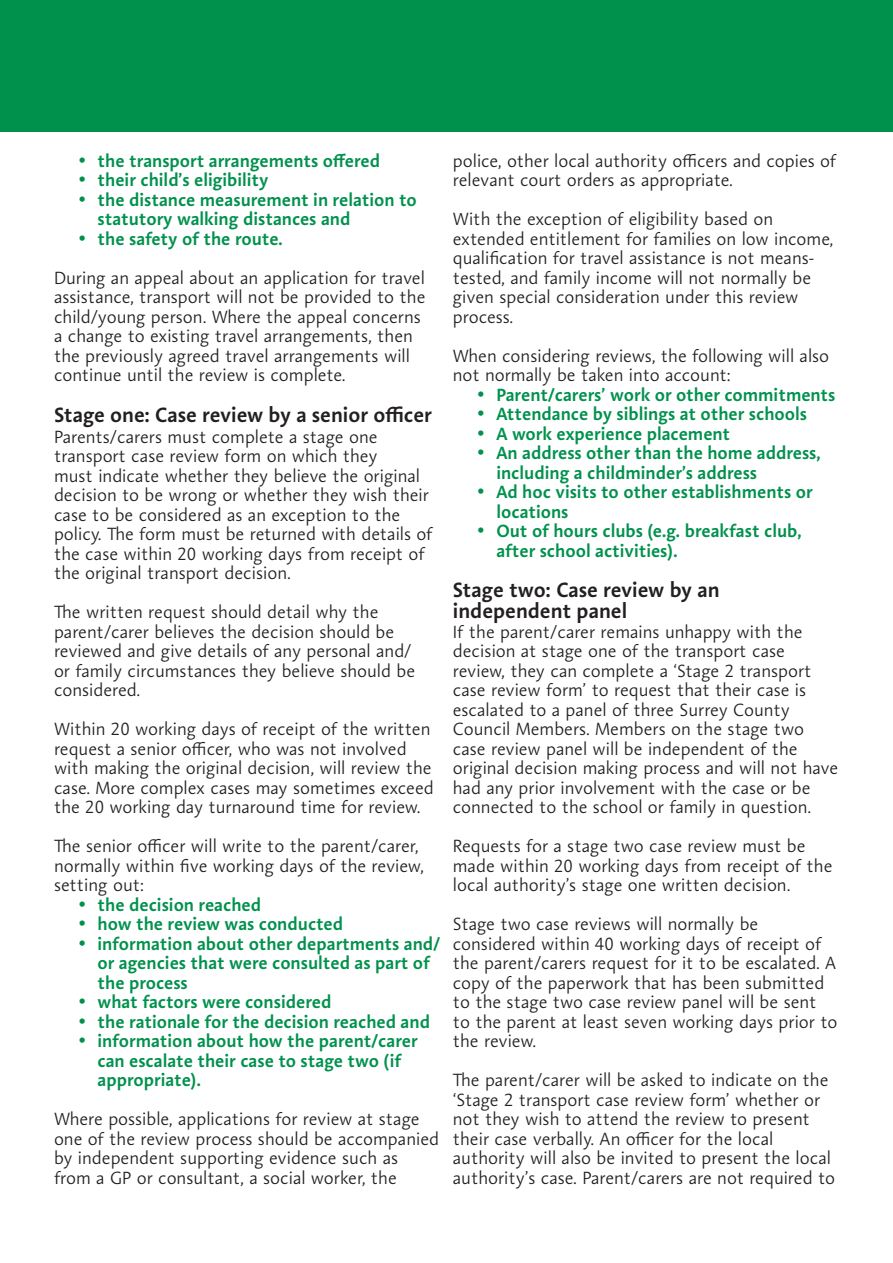
<style>
.page{position:relative;width:893px;height:1263px;background:#fff}
.page>*{position:absolute;margin:0;border:0;box-sizing:border-box;transform-origin:0 0}
.Default{font:600 21px/21px "Aroma No 2 LT Pro";color:#231f20}
.Body_Text_3{font:300 18px/19.5px "Aroma No 2 LT Pro";color:#231f20}
.Default-2{font:300 18px/19.5px "Aroma No 2 LT Pro";color:#231f20}
.t1{font:600 18px/19.5px "Aroma No 2 LT Pro";color:#00914d}
</style>
<div class="page">
<div style="left:0;top:0;width:893px;height:132px;background:#00914d"></div>
<p class="t1" style="left:78px;top:150px;width:304px">• the transport arrangements offered</p>
<p class="t1" style="left:78px;top:170px;width:192px">• their child’s eligibility</p>
<p class="t1" style="left:98px;top:189px;width:321px;text-indent:-20px">• the distance measurement in relation to statutory walking distances and</p>
<p class="t1" style="left:78px;top:228px;width:206px">• the safety of the route.</p>
<p class="Body_Text_3" style="left:54px;top:268px;width:373px">During an appeal about an application for travel assistance, transport will not be provided to the child/young person. Where the appeal concerns a change to existing travel arrangements, then the previously agreed travel arrangements will continue until the review is complete.</p>
<p class="Default" style="left:54px;top:403px;width:379px">Stage one: Case review by a senior officer</p>
<p class="Body_Text_3" style="left:54px;top:427px;width:380px">Parents/carers must complete a stage one transport case review form on which they<br>must indicate whether they believe the original decision to be wrong or whether they wish their case to be considered as an exception to the policy. The form must be returned with details of the case within 20 working days from receipt of the original transport decision.</p>
<p class="Default-2" style="left:54px;top:602px;width:363px">The written request should detail why the parent/carer believes the decision should be reviewed and give details of any personal and/ or family circumstances they believe should be considered.</p>
<p class="Body_Text_3" style="left:54px;top:719px;width:381px">Within 20 working days of receipt of the written request a senior officer, who was not involved with making the original decision, will review the case. More complex cases may sometimes exceed the 20 working day turnaround time for review.</p>
<p class="Default-2" style="left:54px;top:836px;width:371px">The senior officer will write to the parent/carer, normally within five working days of the review, setting out:</p>
<p class="t1" style="left:78px;top:894px;width:185px">• the decision reached</p>
<p class="t1" style="left:78px;top:914px;width:267px">• how the review was conducted</p>
<p class="t1" style="left:98px;top:933px;width:344px;text-indent:-20px">• information about other departments and/ or agencies that were consulted as part of the process</p>
<p class="t1" style="left:78px;top:992px;width:255px">• what factors were considered</p>
<p class="t1" style="left:78px;top:1011px;width:353px">• the rationale for the decision reached and</p>
<p class="t1" style="left:98px;top:1031px;width:322px;text-indent:-20px">• information about how the parent/carer can escalate their case to stage two (if appropriate).</p>
<p class="Body_Text_3" style="left:54px;top:1109px;width:387px">Where possible, applications for review at stage one of the review process should be accompanied by independent supporting evidence such as from a GP or consultant, a social worker, the</p>
<p class="Body_Text_3" style="left:453px;top:151px;width:385px">police, other local authority officers and copies of relevant court orders as appropriate.</p>
<p class="Body_Text_3" style="left:453px;top:209px;width:382px">With the exception of eligibility based on extended entitlement for families on low income, qualification for travel assistance is not means&shy;tested, and family income will not normally be given special consideration under this review process.</p>
<p class="Body_Text_3" style="left:453px;top:346px;width:378px">When considering reviews, the following will also not normally be taken into account:</p>
<p class="t1" style="left:477px;top:384px;width:360px">• Parent/carers’ work or other commitments</p>
<p class="t1" style="left:477px;top:404px;width:332px">• Attendance by siblings at other schools</p>
<p class="t1" style="left:477px;top:423px;width:255px">• A work experience placement</p>
<p class="t1" style="left:496px;top:443px;width:326px;text-indent:-20px">• An address other than the home address, including a childminder’s address</p>
<p class="t1" style="left:496px;top:482px;width:318px;text-indent:-20px">• Ad hoc visits to other establishments or locations</p>
<p class="t1" style="left:496px;top:521px;width:307px;text-indent:-20px">• Out of hours clubs (e.g. breakfast club, after school activities).</p>
<p class="Default" style="left:453px;top:579px;width:268px">Stage two: Case review by an independent panel</p>
<p class="Default-2" style="left:453px;top:622px;width:387px">If the parent/carer remains unhappy with the decision at stage one of the transport case review, they can complete a ‘Stage 2 transport case review form’ to request that their case is escalated to a panel of three Surrey County Council Members. Members on the stage two case review panel will be independent of the original decision making process and will not have had any prior involvement with the case or be connected to the school or family in question.</p>
<p class="Body_Text_3" style="left:453px;top:836px;width:381px">Requests for a stage two case review must be made within 20 working days from receipt of the local authority’s stage one written decision.</p>
<p class="Default-2" style="left:453px;top:914px;width:386px">Stage two case reviews will normally be considered within 40 working days of receipt of the parent/carers request for it to be escalated. A copy of the paperwork that has been submitted to the stage two case review panel will be sent to the parent at least seven working days prior to the review.</p>
<p class="Default-2" style="left:453px;top:1070px;width:384px">The parent/carer will be asked to indicate on the ‘Stage 2 transport case review form’ whether or not they wish to attend the review to present their case verbally. An officer for the local authority will also be invited to present the local authority’s case. Parent/carers are not required to</p>
</div>
